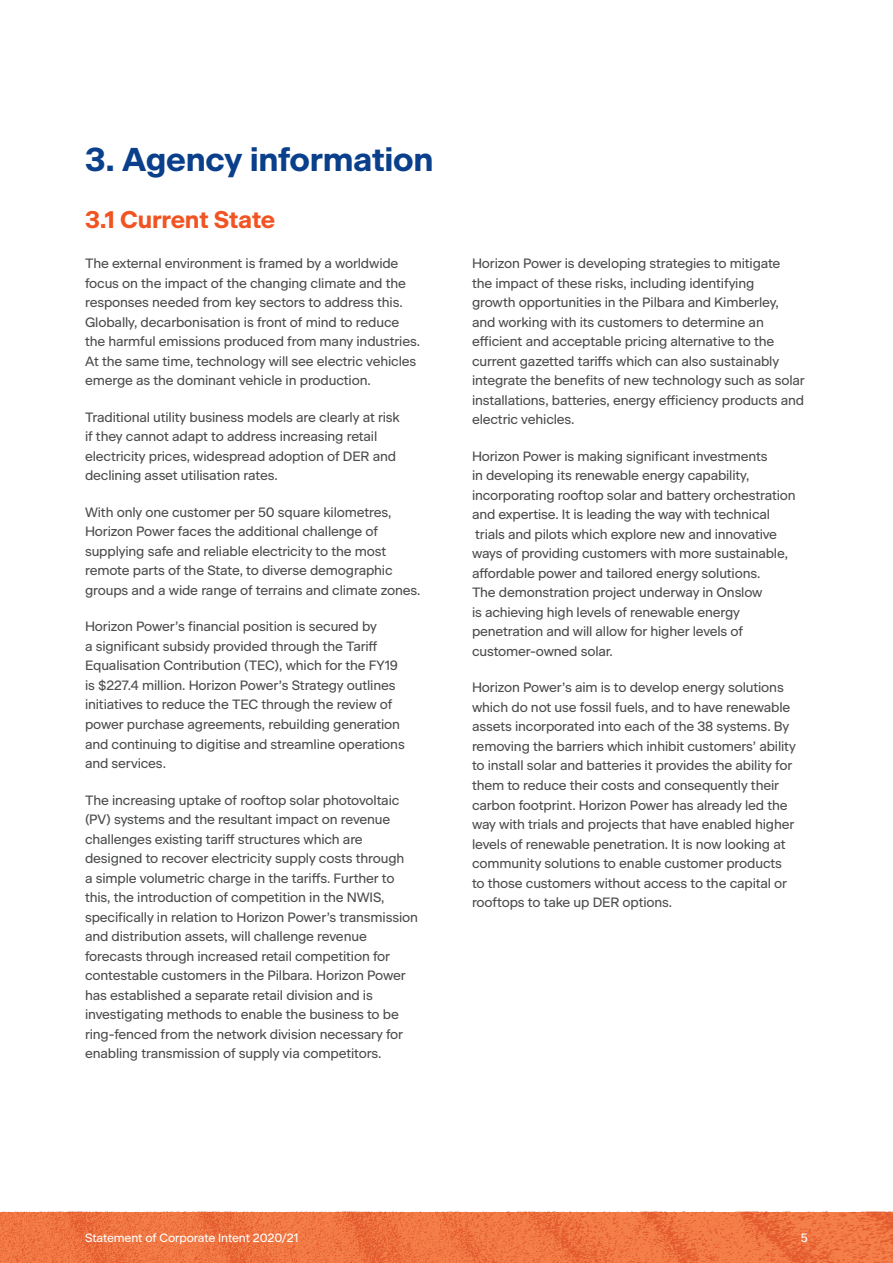
<style>
.page{position:relative;width:893px;height:1263px;background:#fff}
.page>*{position:absolute;margin:0;border:0;box-sizing:border-box;transform-origin:0 0}
.Heading{font:700 33px "Beausite Classic";letter-spacing:-.01em;color:#0a3f8b}
.Subhead{font:700 24px "Beausite Classic";letter-spacing:-.01em;color:#f15422}
.Body_Copy{font:13.5px/19.5px "Beausite Classic";letter-spacing:-.01em;color:#4b4c4d}
.t1{font:12px "Beausite Classic";letter-spacing:-.01em;color:#fff}
</style>
<div class="page">
<img style="left:0;top:1212px;width:893px;height:51px">
<p class="Heading" style="left:85px;top:134px;width:350px">3. Agency information</p>
<p class="Subhead" style="left:85px;top:201px;width:192px">3.1 Current State</p>
<p class="Body_Copy" style="left:85px;top:253px;width:337px">The external environment is framed by a worldwide focus on the impact of the changing climate and the responses needed from key sectors to address this.<br>Globally, decarbonisation is front of mind to reduce the harmful emissions produced from many industries.<br>At the same time, technology will see electric vehicles emerge as the dominant vehicle in production.</p>
<p class="Body_Copy" style="left:85px;top:406px;width:316px">Traditional utility business models are clearly at risk if they cannot adapt to address increasing retail electricity prices, widespread adoption of DER and declining asset utilisation rates.</p>
<p class="Body_Copy" style="left:85px;top:501px;width:337px">With only one customer per 50 square kilometres, Horizon Power faces the additional challenge of supplying safe and reliable electricity to the most remote parts of the State, to diverse demographic groups and a wide range of terrains and climate zones.</p>
<p class="Body_Copy" style="left:85px;top:616px;width:321px">Horizon Power’s financial position is secured by<br>a significant subsidy provided through the Tariff Equalisation Contribution (TEC), which for the FY19 is $227.4 million. Horizon Power’s Strategy outlines initiatives to reduce the TEC through the review of power purchase agreements, rebuilding generation and continuing to digitise and streamline operations and services.</p>
<p class="Body_Copy" style="left:85px;top:789px;width:334px">The increasing uptake of rooftop solar photovoltaic (PV) systems and the resultant impact on revenue challenges existing tariff structures which are designed to recover electricity supply costs through<br>a simple volumetric charge in the tariffs. Further to this, the introduction of competition in the NWIS, specifically in relation to Horizon Power’s transmission and distribution assets, will challenge revenue forecasts through increased retail competition for contestable customers in the Pilbara. Horizon Power has established a separate retail division and is investigating methods to enable the business to be ring-fenced from the network division necessary for enabling transmission of supply via competitors.</p>
<p class="Body_Copy" style="left:472px;top:253px;width:334px">Horizon Power is developing strategies to mitigate<br>the impact of these risks, including identifying<br>growth opportunities in the Pilbara and Kimberley, and working with its customers to determine an efficient and acceptable pricing alternative to the current gazetted tariffs which can also sustainably integrate the benefits of new technology such as solar installations, batteries, energy efficiency products and electric vehicles.</p>
<p class="Body_Copy" style="left:472px;top:445px;width:325px">Horizon Power is making significant investments<br>in developing its renewable energy capability, incorporating rooftop solar and battery orchestration and expertise. It is leading the way with technical trials and pilots which explore new and innovative ways of providing customers with more sustainable, affordable power and tailored energy solutions.<br>The demonstration project underway in Onslow<br>is achieving high levels of renewable energy penetration and will allow for higher levels of customer-owned solar.</p>
<p class="Body_Copy" style="left:472px;top:677px;width:325px">Horizon Power’s aim is to develop energy solutions which do not use fossil fuels, and to have renewable assets incorporated into each of the 38 systems. By removing the barriers which inhibit customers’ ability to install solar and batteries it provides the ability for them to reduce their costs and consequently their carbon footprint. Horizon Power has already led the way with trials and projects that have enabled higher levels of renewable penetration. It is now looking at community solutions to enable customer products to those customers without access to the capital or rooftops to take up DER options.</p>
<p class="t1" style="left:85px;top:1228px;width:215px">Statement of Corporate Intent 2020/21</p>
<p class="t1" style="left:801px;top:1228px;width:9px">5</p>
</div>
